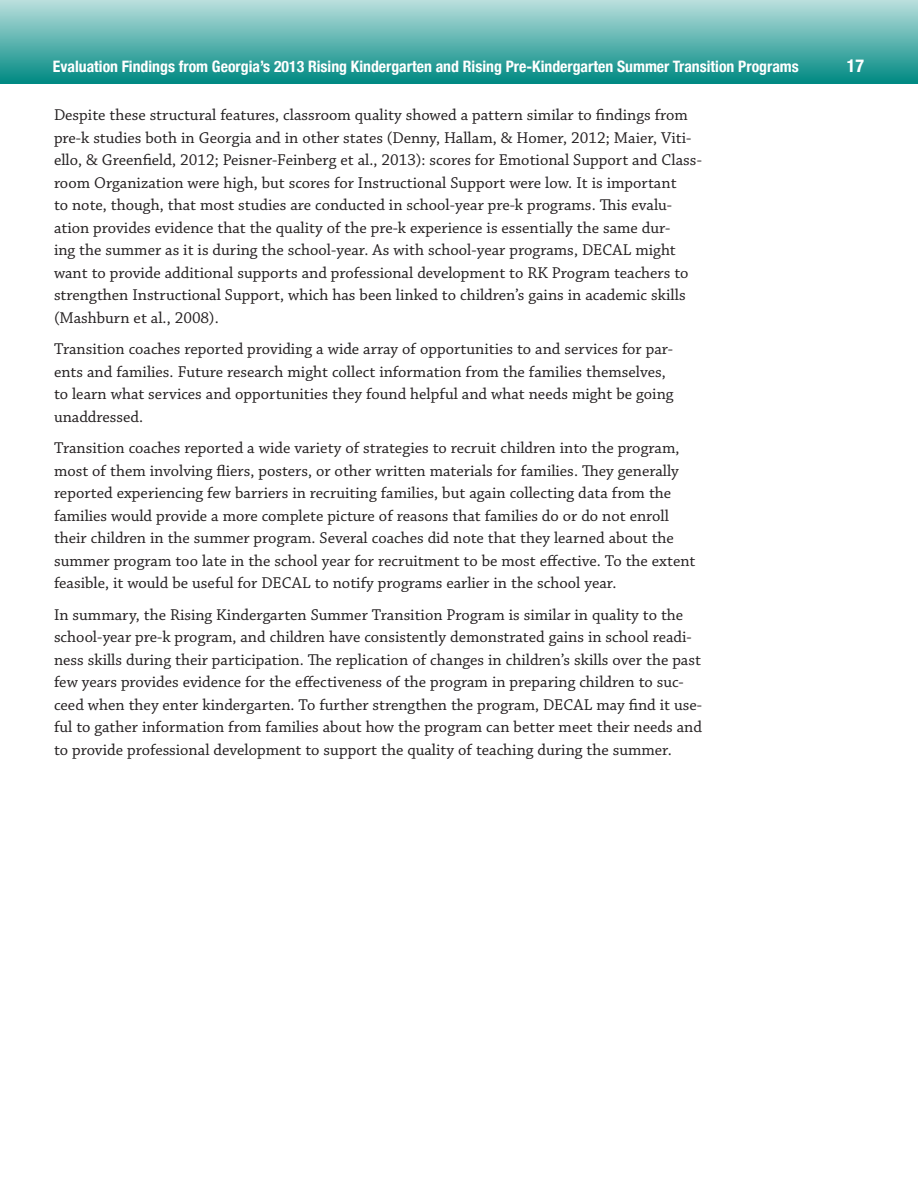
<style>
.page{position:relative;width:918px;height:1188px;background:#fff}
.page>*{position:absolute;margin:0;border:0;box-sizing:border-box;transform-origin:0 0}
.t1{font:700 condensed 18px "Helvetica Neue";color:#fff}
.Body{font:16.5px/22.5px "Chaparral Pro";color:#231f20}
.t2{font:700 condensed 15.75px "Helvetica Neue";color:#fff}
.s1{color:#221e1f}
</style>
<div class="page">
<div style="left:0;top:0;width:918px;height:84px;background:linear-gradient(to bottom,#bbdfdd,#008a83)"></div>
<p class="t2" style="left:53px;top:53px;width:747px">Evaluation Findings from Georgia’s 2013 Rising Kindergarten and Rising Pre-Kindergarten Summer Transition Programs</p>
<p class="t1" style="left:847px;top:51px;width:19px">17</p>
<p class="Body" style="left:54px;top:104px;width:649px">Despite these structural features, classroom quality showed a pattern similar to findings from pre-k studies both in Georgia and in other states (<span class="s1">Denny, Hallam, &amp; Homer, 2012; M</span>aier, Viti&shy;ello, &amp; Greenfield, 2012; <span class="s1">Peisner-Feinberg et al., 2013</span>): scores for Emotional Support and Class&shy;room Organization were high, but scores for Instructional Support were low. It is important<br>to note, though, that most studies are conducted in school-year pre-k programs. This evalu&shy;ation provides evidence that the quality of the pre-k experience is essentially the same dur-<br>ing the summer as it is during the school-year. As with school-year programs, DECAL might want to provide additional supports and professional development to RK Program teachers to strengthen Instructional Support, which has been linked to children’s gains in academic skills (Mashburn et al., 2008).</p>
<p class="Body" style="left:54px;top:338px;width:621px">Transition coaches reported providing a wide array of opportunities to and services for par&shy;ents and families. Future research might collect information from the families themselves, to learn what services and opportunities they found helpful and what needs might be going unaddressed.</p>
<p class="Body" style="left:54px;top:437px;width:643px">Transition coaches reported a wide variety of strategies to recruit children into the program, most of them involving fliers, posters, or other written materials for families. They generally reported experiencing few barriers in recruiting families, but again collecting data from the families would provide a more complete picture of reasons that families do or do not enroll their children in the summer program. Several coaches did note that they learned about the summer program too late in the school year for recruitment to be most effective. To the extent feasible, it would be useful for DECAL to notify programs earlier in the school year.</p>
<p class="Body" style="left:54px;top:604px;width:650px">In summary, the Rising Kindergarten Summer Transition Program is similar in quality to the school-year pre-k program, and children have consistently demonstrated gains in school readi&shy;ness skills during their participation. The replication of changes in children’s skills over the past few years provides evidence for the effectiveness of the program in preparing children to suc&shy;ceed when they enter kindergarten. To further strengthen the program, DECAL may find it use&shy;ful to gather information from families about how the program can better meet their needs and to provide professional development to support the quality of teaching during the summer.</p>
</div>
